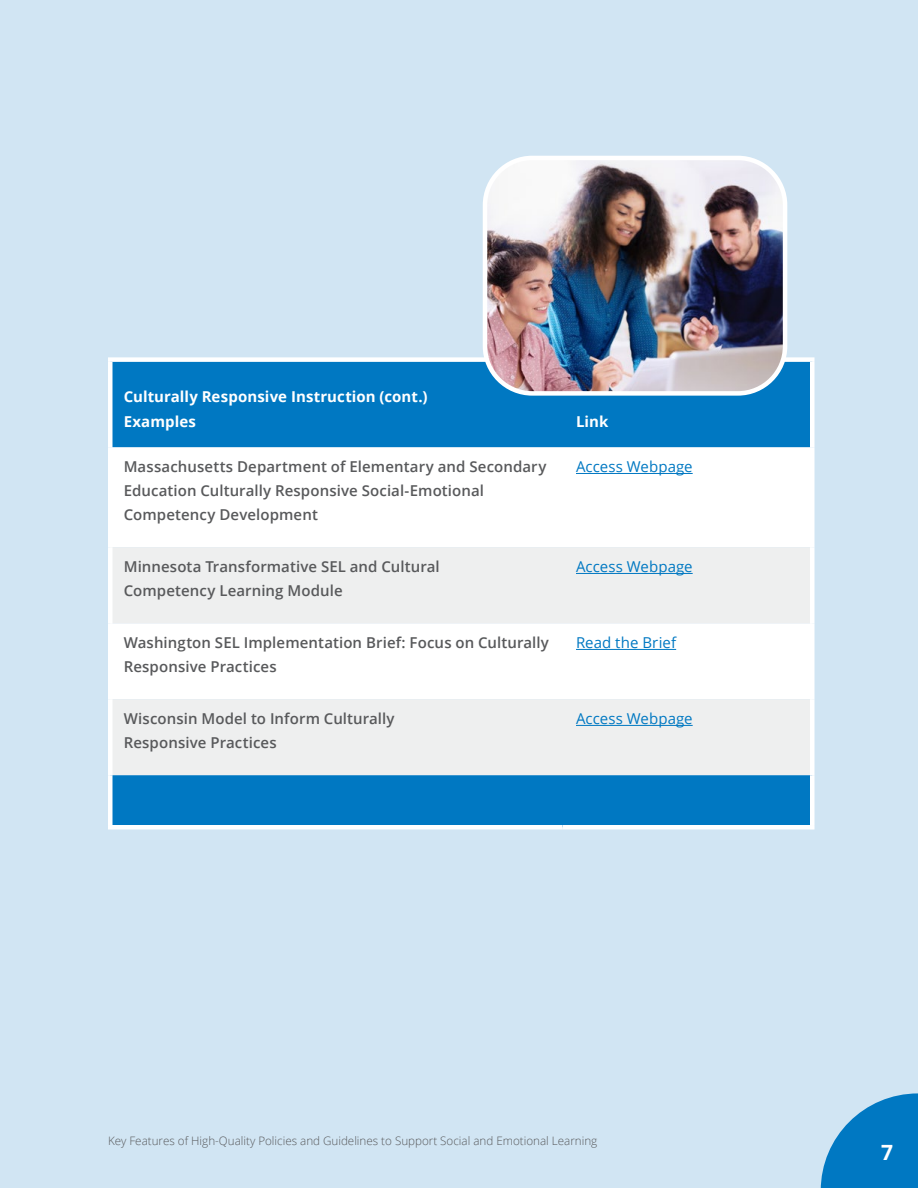
<style>
.page{position:relative;width:918px;height:1188px;background:#d1e5f3}
.page>*{position:absolute;margin:0;border:0;box-sizing:border-box;transform-origin:0 0}
.t1{font:700 21px "Open Sans";color:#fff}
.t2{font:600 15px/24px "Open Sans";letter-spacing:.005em;color:#58595b}
.t3{font:15px "Open Sans";letter-spacing:.005em;color:#0078c2}
.t4{font:700 15px/24.8px "Open Sans";letter-spacing:.005em;color:#fff}
.t5{font:300 11.7px "Open Sans";color:#58595b}
</style>
<div class="page">
<div style="left:112px;top:362px;width:698px;height:85px;background:#0078c2"></div>
<div style="left:112px;top:447px;width:698px;height:100px;background:#fff"></div>
<svg style="left:112px;top:547px;width:698px;height:228px;background:#f3f4f4"></svg>
<div style="left:112px;top:775px;width:698px;height:50px;background:#0078c2"></div>
<div style="left:108px;top:357px;width:454px;height:5px;background:#fff"></div>
<hr style="left:108px;top:362px;width:4px;height:85px;background:#fff">
<div style="left:562px;top:357px;width:252px;height:5px;background:#fff"></div>
<hr style="left:810px;top:362px;width:4px;height:85px;background:#fff">
<hr style="left:108px;top:447px;width:4px;height:100px;background:#fff">
<hr style="left:810px;top:447px;width:4px;height:100px;background:#fff">
<hr style="left:108px;top:547px;width:4px;height:76px;background:#fff">
<hr style="left:810px;top:547px;width:4px;height:76px;background:#fff">
<hr style="left:108px;top:623px;width:4px;height:76px;background:#fff">
<hr style="left:810px;top:623px;width:4px;height:76px;background:#fff">
<hr style="left:108px;top:699px;width:4px;height:76px;background:#fff">
<hr style="left:810px;top:699px;width:4px;height:76px;background:#fff">
<hr style="left:108px;top:775px;width:4px;height:50px;background:#fff">
<hr style="left:810px;top:775px;width:4px;height:50px;background:#fff">
<div style="left:108px;top:825px;width:454px;height:5px;background:#fff"></div>
<div style="left:562px;top:825px;width:252px;height:5px;background:#fff"></div>
<hr style="left:576px;top:473px;width:117px;height:1px;background:#0078c2">
<hr style="left:576px;top:573px;width:117px;height:1px;background:#0078c2">
<hr style="left:576px;top:649px;width:100px;height:1px;background:#0078c2">
<hr style="left:576px;top:725px;width:117px;height:1px;background:#0078c2">
<img style="left:485px;top:161px;width:300px;height:232px">
<div style="left:483px;top:156px;width:304px;height:240px;border:4px solid #fff;border-radius:47px"></div>
<svg style="left:821px;top:1093px;width:97px;height:95px"></svg>
<p class="t4" style="left:124px;top:384px;width:305px">Culturally Responsive Instruction (cont.)<br>Examples</p>
<p class="t4" style="left:576px;top:409px;width:34px">Link</p>
<p class="t2" style="left:124px;top:455px;width:424px">Massachusetts Department of Elementary and Secondary<br>Education Culturally Responsive Social-Emotional<br>Competency Development</p>
<p class="t3" style="left:576px;top:457px;width:118px">Access Webpage</p>
<p class="t2" style="left:124px;top:555px;width:317px">Minnesota Transformative SEL and Cultural<br>Competency Learning Module</p>
<p class="t3" style="left:576px;top:557px;width:118px">Access Webpage</p>
<p class="t2" style="left:124px;top:631px;width:427px">Washington SEL Implementation Brief: Focus on Culturally<br>Responsive Practices</p>
<p class="t3" style="left:576px;top:633px;width:102px">Read the Brief</p>
<p class="t2" style="left:124px;top:707px;width:272px">Wisconsin Model to Inform Culturally<br>Responsive Practices</p>
<p class="t3" style="left:576px;top:709px;width:118px">Access Webpage</p>
<p class="t5" style="left:108px;top:1133px;width:491px">Key Features of High-Quality Policies and Guidelines to Support Social and Emotional Learning</p>
<h1 class="t1" style="left:881px;top:1137px;width:13px">7</h1>
</div>
